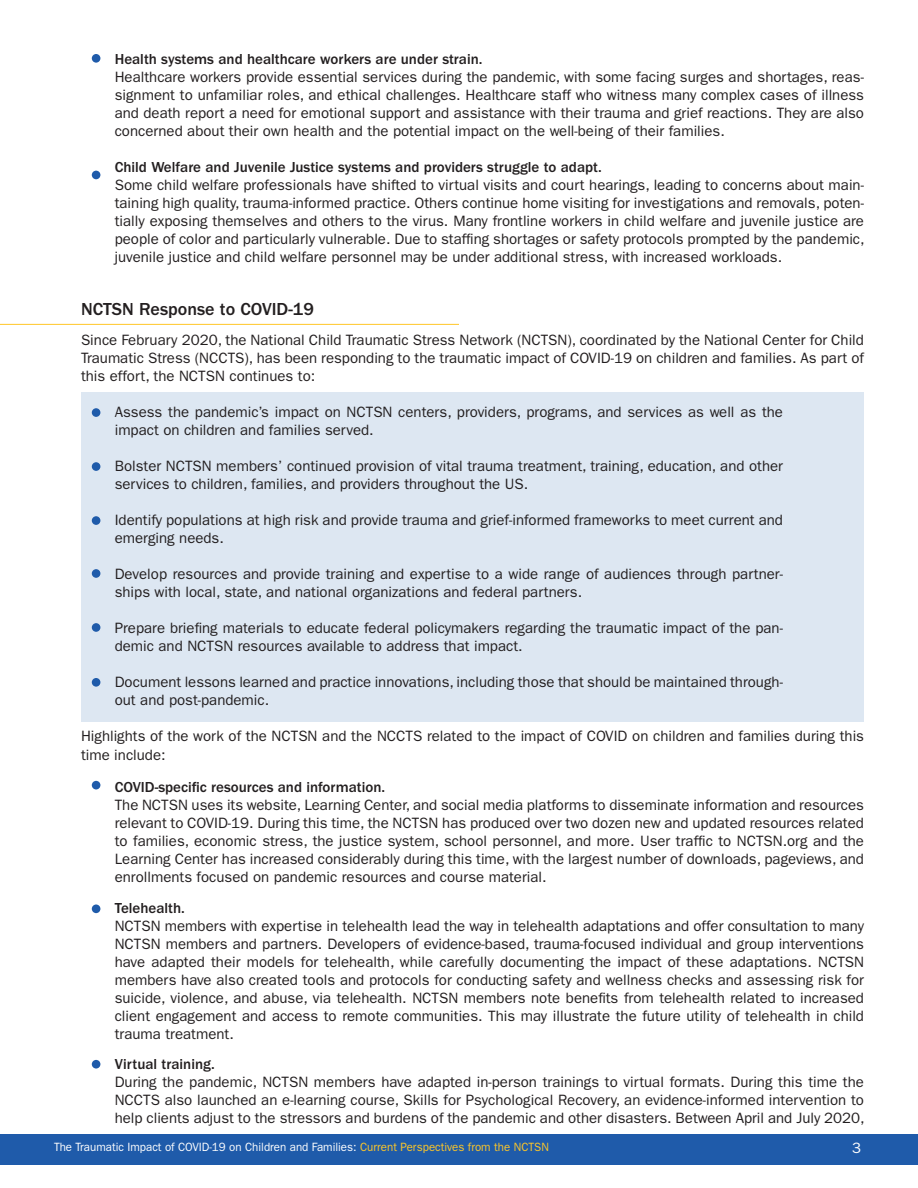
<style>
.page{position:relative;width:918px;height:1188px;background:#fff}
.page>*{position:absolute;margin:0;border:0;box-sizing:border-box;transform-origin:0 0}
.t1{font:500 18px "ITC Franklin Gothic Std";color:#231f20}
.t2{font:15px/18px "ITC Franklin Gothic Std";color:#231f20}
.t3{font:500 15px "ITC Franklin Gothic Std";color:#231f20}
.t4{font:15px "ITC Franklin Gothic Std";color:#fff}
.t5{font:12px "ITC Franklin Gothic Std";color:#fff;scale:.96 1}
.s1{color:#ffc727}
</style>
<div class="page">
<div style="left:0;top:1134px;width:918px;height:30px;background:#1f5baa"></div>
<div style="left:81px;top:392px;width:783px;height:329px;background:#dde7f2"></div>
<div style="left:92px;top:54px;width:8px;height:9px;background:#1f5baa;border-radius:50%"></div>
<div style="left:92px;top:171px;width:8px;height:8px;background:#1f5baa;border-radius:50%"></div>
<div style="left:92px;top:408px;width:8px;height:9px;background:#1f5baa;border-radius:50%"></div>
<div style="left:92px;top:516px;width:8px;height:9px;background:#1f5baa;border-radius:50%"></div>
<div style="left:92px;top:678px;width:8px;height:9px;background:#1f5baa;border-radius:50%"></div>
<div style="left:92px;top:904px;width:8px;height:9px;background:#1f5baa;border-radius:50%"></div>
<div style="left:92px;top:1060px;width:8px;height:9px;background:#1f5baa;border-radius:50%"></div>
<div style="left:92px;top:781px;width:8px;height:8px;background:#1f5baa;border-radius:50%"></div>
<div style="left:92px;top:623px;width:8px;height:9px;background:#1f5baa;border-radius:50%"></div>
<div style="left:92px;top:462px;width:8px;height:9px;background:#1f5baa;border-radius:50%"></div>
<div style="left:92px;top:569px;width:8px;height:9px;background:#1f5baa;border-radius:50%"></div>
<hr style="left:0;top:324px;width:459px;height:1px;background:#ffc727">
<p class="t3" style="left:115px;top:51px;width:369px">Health systems and healthcare workers are under strain.</p>
<p class="t2" style="left:115px;top:68px;width:751px;text-align:justify">Healthcare workers provide essential services during the pandemic, with some facing surges and shortages, reas&shy;signment to unfamiliar roles, and ethical challenges. Healthcare staff who witness many complex cases of illness and death report a need for emotional support and assistance with their trauma and grief reactions. They are also concerned about their own health and the potential impact on the well-being of their families.</p>
<p class="t3" style="left:115px;top:159px;width:488px">Child Welfare and Juvenile Justice systems and providers struggle to adapt.</p>
<p class="t2" style="left:115px;top:176px;width:751px;text-align:justify">Some child welfare professionals have shifted to virtual visits and court hearings, leading to concerns about main&shy;taining high quality, trauma-informed practice. Others continue home visiting for investigations and removals, poten&shy;tially exposing themselves and others to the virus. Many frontline workers in child welfare and juvenile justice are people of color and particularly vulnerable. Due to staffing shortages or safety protocols prompted by the pandemic, juvenile justice and child welfare personnel may be under additional stress, with increased workloads.</p>
<p class="t1" style="left:81px;top:299px;width:234px">NCTSN Response to COVID-19</p>
<p class="t2" style="left:81px;top:331px;width:785px;text-align:justify">Since February 2020, the National Child Traumatic Stress Network (NCTSN), coordinated by the National Center for Child Traumatic Stress (NCCTS), has been responding to the traumatic impact of COVID-19 on children and families. As part of this effort, the NCTSN continues to:</p>
<p class="t2" style="left:115px;top:403px;width:670px">Assess the pandemic’s impact on NCTSN centers, providers, programs, and services as well as the impact on children and families served.</p>
<p class="t2" style="left:115px;top:457px;width:670px">Bolster NCTSN members’ continued provision of vital trauma treatment, training, education, and other services to children, families, and providers throughout the US.</p>
<p class="t2" style="left:115px;top:511px;width:670px">Identify populations at high risk and provide trauma and grief-informed frameworks to meet current and emerging needs.</p>
<p class="t2" style="left:115px;top:565px;width:670px">Develop resources and provide training and expertise to a wide range of audiences through partner&shy;ships with local, state, and national organizations and federal partners.</p>
<p class="t2" style="left:115px;top:619px;width:670px">Prepare briefing materials to educate federal policymakers regarding the traumatic impact of the pan&shy;demic and NCTSN resources available to address that impact.</p>
<p class="t2" style="left:115px;top:673px;width:670px">Document lessons learned and practice innovations, including those that should be maintained through&shy;out and post-pandemic.</p>
<p class="t2" style="left:81px;top:726px;width:785px;line-height:19.5px">Highlights of the work of the NCTSN and the NCCTS related to the impact of COVID on children and families during this time include:</p>
<p class="t3" style="left:115px;top:778px;width:272px">COVID-specific resources and information.</p>
<p class="t2" style="left:115px;top:796px;width:751px;text-align:justify">The NCTSN uses its website, Learning Center, and social media platforms to disseminate information and resources relevant to COVID-19. During this time, the NCTSN has produced over two dozen new and updated resources related to families, economic stress, the justice system, school personnel, and more. User traffic to NCTSN.org and the Learning Center has increased considerably during this time, with the largest number of downloads, pageviews, and enrollments focused on pandemic resources and course material.</p>
<p class="t3" style="left:115px;top:900px;width:72px">Telehealth.</p>
<p class="t2" style="left:115px;top:917px;width:751px;text-align:justify">NCTSN members with expertise in telehealth lead the way in telehealth adaptations and offer consultation to many NCTSN members and partners. Developers of evidence-based, trauma-focused individual and group interventions have adapted their models for telehealth, while carefully documenting the impact of these adaptations. NCTSN members have also created tools and protocols for conducting safety and wellness checks and assessing risk for suicide, violence, and abuse, via telehealth. NCTSN members note benefits from telehealth related to increased client engagement and access to remote communities. This may illustrate the future utility of telehealth in child trauma treatment.</p>
<p class="t3" style="left:115px;top:1056px;width:102px">Virtual training.</p>
<p class="t2" style="left:115px;top:1073px;width:752px;text-align:justify">During the pandemic, NCTSN members have adapted in-person trainings to virtual formats. During this time the NCCTS also launched an e-learning course, Skills for Psychological Recovery, an evidence-informed intervention to help clients adjust to the stressors and burdens of the pandemic and other disasters. Between April and July 2020,</p>
<p class="t5" style="left:54px;top:1140px;width:517px">The Traumatic Impact of COVID-19 on Children and Families: <span class="s1">Current Perspectives from the NCTSN</span></p>
<p class="t4" style="left:852px;top:1140px;width:10px">3</p>
</div>
